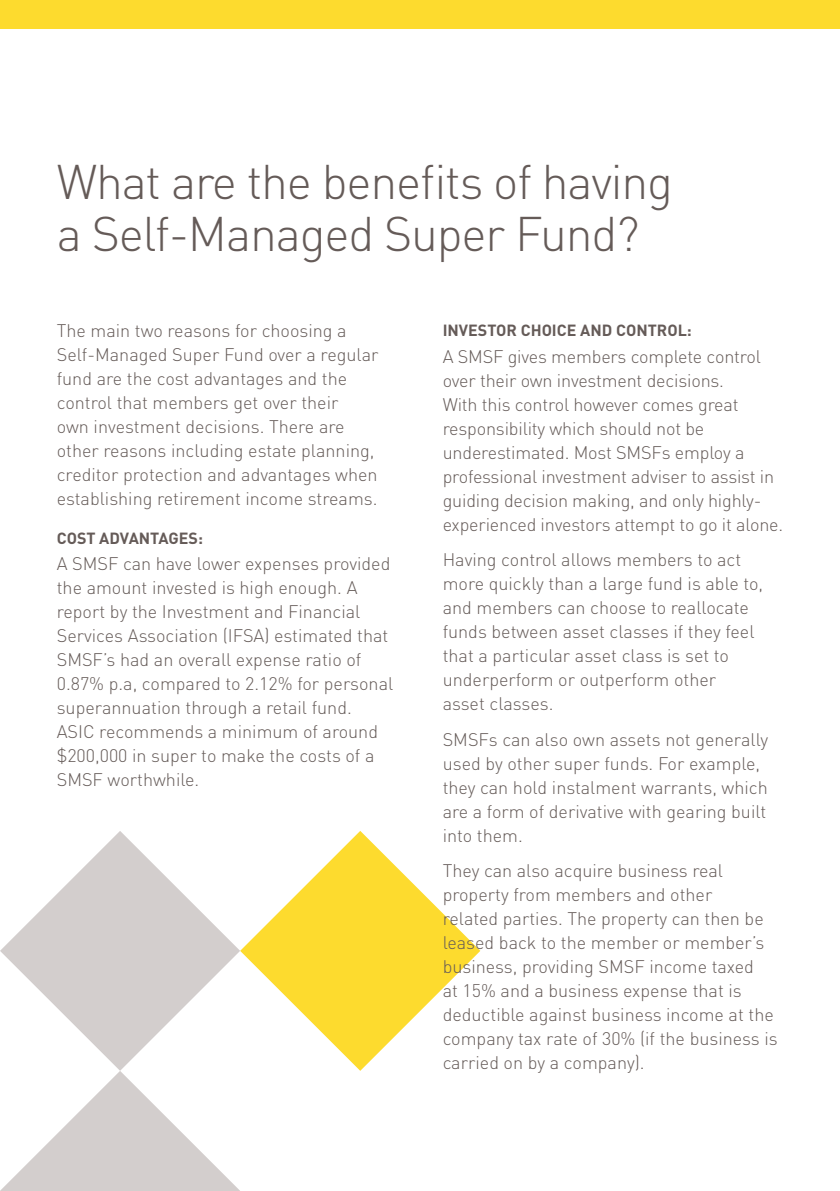
<style>
.page{position:relative;width:840px;height:1191px;background:#fff}
.page>*{position:absolute;margin:0;border:0;box-sizing:border-box;transform-origin:0 0}
.t1{font:300 48px/52px "DIN";letter-spacing:-.025em;color:#655b58}
.t2{font:300 18px/24px "DIN";color:#655b58}
.t3{font:700 16px "DIN";color:#655b58}
</style>
<div class="page">
<svg style="left:240px;top:831px;width:240px;height:239px"></svg>
<svg style="left:0;top:1070px;width:240px;height:121px"></svg>
<svg style="left:0;top:831px;width:240px;height:239px"></svg>
<div style="left:0;top:0;width:839px;height:28px;background:#fddb2e"></div>
<h1 class="t1" style="left:57px;top:155px;width:617px">What are the benefits of having a Self-Managed Super Fund?</h1>
<p class="t2" style="left:57px;top:319px;width:323px">The main two reasons for choosing a Self-Managed Super Fund over a regular fund are the cost advantages and the control that members get over their<br>own investment decisions. There are other reasons including estate planning, creditor protection and advantages when establishing retirement income streams.</p>
<p class="t3" style="left:57px;top:527px;width:113px">COST ADVAN TAGES</p>
<p class="t3" style="left:198px;top:527px;width:6px">:</p>
<p class="t2" style="left:57px;top:552px;width:338px">A SMSF can have lower expenses provided the amount invested is high enough. A report by the Investment and Financial Services Association (IFSA) estimated that SMSF’s had an overall expense ratio of 0.87% p.a, compared to 2.12% for personal superannuation through a retail fund.<br>ASIC recommends a minimum of around $200,000 in super to make the costs of a SMSF worthwhile.</p>
<p class="t3" style="left:442px;top:320px;width:149px">INVESTOR CHOICE AND</p>
<p class="t3" style="left:615px;top:320px;width:77px">CONTROL:</p>
<p class="t2" style="left:442px;top:344px;width:342px">A SMSF gives members complete control over their own investment decisions.<br>With this control however comes great responsibility which should not be underestimated. Most SMSFs employ a professional investment adviser to assist in guiding decision making, and only highly&shy;experienced investors attempt to go it alone.</p>
<p class="t2" style="left:442px;top:548px;width:322px">Having control allows members to act more quickly than a large fund is able to, and members can choose to reallocate funds between asset classes if they feel that a particular asset class is set to underperform or outperform other<br>asset classes.</p>
<p class="t2" style="left:442px;top:727px;width:327px">SMSFs can also own assets not generally used by other super funds. For example, they can hold instalment warrants, which are a form of derivative with gearing built into them.</p>
<p class="t2" style="left:442px;top:858px;width:336px">They can also acquire business real property from members and other<br>related parties. The property can then be leased back to the member or member’s business, providing SMSF income taxed<br>at 15% and a business expense that is deductible against business income at the company tax rate of 30% (if the business is carried on by a company).</p>
</div>
